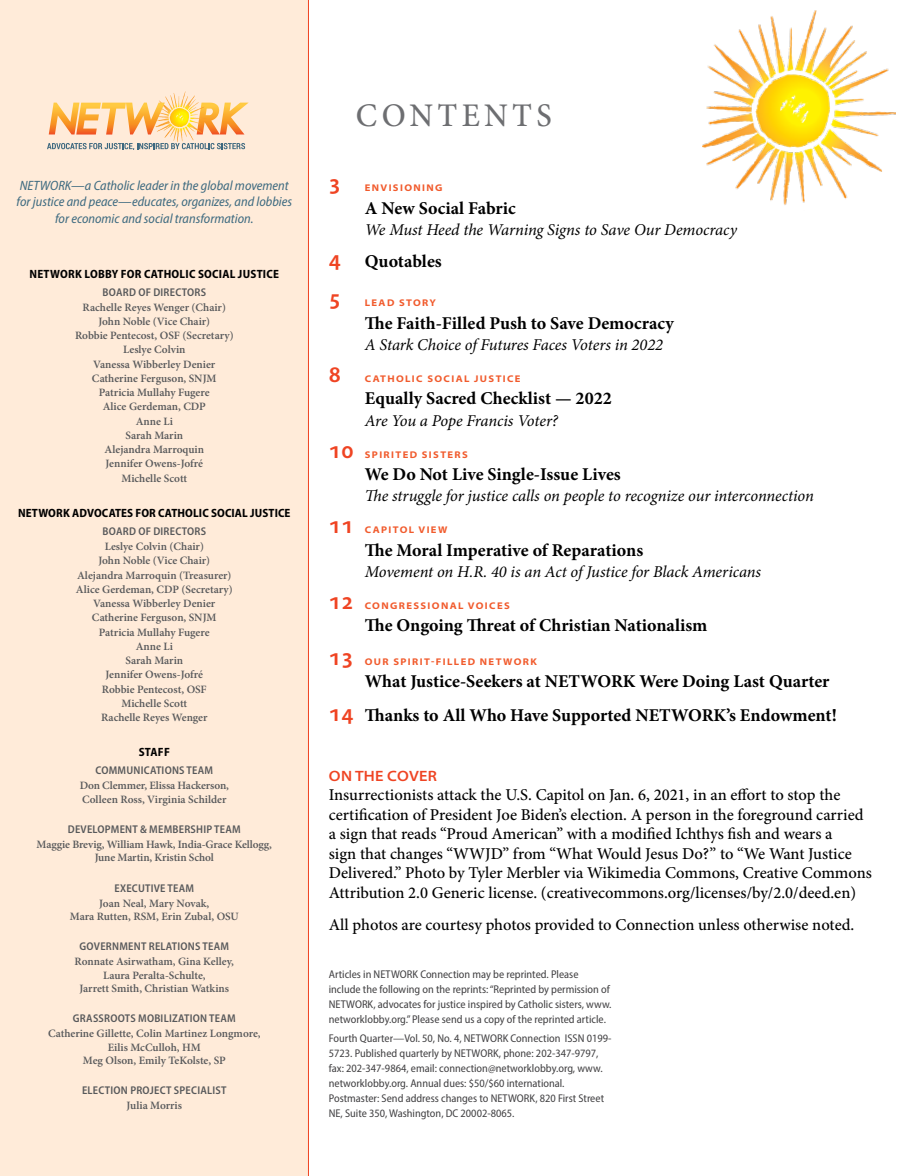
<style>
.page{position:relative;width:906px;height:1176px;background:#fff}
.page>*{position:absolute;margin:0;border:0;box-sizing:border-box;transform-origin:0 0}
.t1{font:500 33px "Minion Pro";letter-spacing:.13em;color:#6d6e71}
.t2{font:600 semi-condensed 24px "Myriad Pro";letter-spacing:.02em;color:#ef4423}
.t3{font:700 18px/33.3px "Minion Pro";color:#000}
.t4{font:500 16.5px/19.5px "Minion Pro";color:#000}
.t5{font:italic 16.5px "Minion Pro";letter-spacing:-.01em;color:#000}
.t6{font:600 semi-expanded 15px "Myriad Pro";letter-spacing:.02em;color:#ef4423}
.t7{font:italic semi-condensed 13.5px/16.2px "Myriad Pro";color:#3d6a80;text-align:center}
.t8{font:700 semi-condensed 12px "Myriad Pro";letter-spacing:.01em;color:#000}
.t9{font:600 11.25px/14.2px "Minion Pro";color:#58595b;text-align:center}
.t10{font:semi-condensed 11.25px/15px "Myriad Pro";color:#414042}
.t11{font:600 semi-condensed 11.25px "Myriad Pro";letter-spacing:.02em;color:#58595b}
.t12{font:700 semi-expanded 9.75px "Myriad Pro";letter-spacing:.14em;color:#f15b2d}
.s1{font-family:"Myriad Pro";font-weight:600;font-stretch:semi-condensed;font-size:24px;color:#ef4423}
</style>
<div class="page">
<img style="left:702px;top:10px;width:193px;height:195px">
<div style="left:0;top:0;width:308px;height:1175px;background:#ffebd9"></div>
<svg style="left:47px;top:91px;width:201px;height:58px"></svg>
<hr style="left:308px;top:0;width:1px;height:1175px;background:#ef4423">
<p class="t7" style="left:17px;top:177px;width:277px">NETWORK—a Catholic leader in the global movement for justice and peace—educates, organizes, and lobbies for economic and social transformation.</p>
<p class="t8" style="left:30px;top:266px;width:251px">NETWORK LOBBY FOR CATHOLIC SOCIAL JUSTICE</p>
<p class="t11" style="left:102px;top:285px;width:105px">BOARD OF DIRECTORS</p>
<p class="t9" style="left:75px;top:299px;width:160px">Rachelle Reyes Wenger (Chair)<br>John Noble (Vice Chair)<br>Robbie Pentecost, OSF (Secretary)<br>Leslye Colvin<br>Vanessa Wibberley Denier<br>Catherine Ferguson, SNJM<br>Patricia Mullahy Fugere<br>Alice Gerdeman, CDP<br>Anne Li<br>Sarah Marin<br>Alejandra Marroquin<br>Jennifer Owens-Jofré<br>Michelle Scott</p>
<p class="t8" style="left:18px;top:505px;width:274px">NETWORK ADVOCATES FOR CATHOLIC SOCIAL JUSTICE</p>
<p class="t11" style="left:102px;top:524px;width:105px">BOARD OF DIRECTORS</p>
<p class="t9" style="left:76px;top:539px;width:158px">Leslye Colvin (Chair)<br>John Noble (Vice Chair)<br>Alejandra Marroquin (Treasurer)<br>Alice Gerdeman, CDP (Secretary)<br>Vanessa Wibberley Denier<br>Catherine Ferguson, SNJM<br>Patricia Mullahy Fugere<br>Anne Li<br>Sarah Marin<br>Jennifer Owens-Jofré<br>Robbie Pentecost, OSF<br>Michelle Scott<br>Rachelle Reyes Wenger</p>
<p class="t8" style="left:139px;top:744px;width:33px">STAFF</p>
<p class="t11" style="left:95px;top:763px;width:119px">COMMUNICATIONS TEAM</p>
<p class="t9" style="left:80px;top:778px;width:151px;line-height:13.5px;text-align:left">Don Clemmer, Elissa Hackerson,<br>Colleen Ross, Virginia Schilder</p>
<p class="t11" style="left:68px;top:821px;width:174px">DEVELOPMENT &amp; MEMBERSHIP TEAM</p>
<p class="t9" style="left:37px;top:837px;width:237px;line-height:13.5px">Maggie Brevig, William Hawk, India-Grace Kellogg,<br>June Martin, Kristin Schol</p>
<p class="t11" style="left:114px;top:880px;width:81px">EXECUTIVE TEAM</p>
<p class="t9" style="left:70px;top:895px;width:170px;line-height:13.5px">Joan Neal, Mary Novak,<br>Mara Rutten, RSM, Erin Zubal, OSU</p>
<p class="t11" style="left:80px;top:938px;width:151px">GOVERNMENT RELATIONS TEAM</p>
<p class="t9" style="left:75px;top:954px;width:161px;line-height:13.5px">Ronnate Asirwatham, Gina Kelley,<br>Laura Peralta-Schulte,<br>Jarrett Smith, Christian Watkins</p>
<p class="t11" style="left:73px;top:1010px;width:164px">GRASSROOTS MOBILIZATION TEAM</p>
<p class="t9" style="left:48px;top:1026px;width:214px;line-height:13.5px">Catherine Gillette, Colin Martinez Longmore,<br>Eilis McCulloh, HM<br>Meg Olson, Emily TeKolste, SP</p>
<p class="t11" style="left:82px;top:1082px;width:146px">ELECTION PROJECT SPECIALIST</p>
<p class="t9" style="left:126px;top:1097px;width:57px">Julia Morris</p>
<h1 class="t1" style="left:356px;top:93px;width:197px">CONTENTS</h1>
<h2 class="t2" style="left:328px;top:168px;width:14px">3</h2>
<p class="t12" style="left:364px;top:181px;width:79px">ENVISIONING</p>
<h3 class="t3" style="left:364px;top:191px;width:152px">A New Social Fabric</h3>
<h3 class="t5" style="left:364px;top:218px;width:373px">We Must Heed the Warning Signs to Save Our Democracy</h3>
<h3 class="t3" style="left:328px;top:244px;width:114px"><span class="s1">4</span> Quotables</h3>
<h2 class="t2" style="left:328px;top:283px;width:14px">5</h2>
<p class="t12" style="left:364px;top:296px;width:73px">LEAD STORY</p>
<h3 class="t3" style="left:364px;top:306px;width:310px">The Faith-Filled Push to Save Democracy</h3>
<h3 class="t5" style="left:364px;top:333px;width:299px">A Stark Choice of Futures Faces Voters in 2022</h3>
<h2 class="t2" style="left:328px;top:358px;width:14px">8</h2>
<p class="t12" style="left:364px;top:372px;width:157px">CATHOLIC SOCIAL JUSTICE</p>
<h3 class="t3" style="left:364px;top:381px;width:248px">Equally Sacred Checklist — 2022</h3>
<h3 class="t5" style="left:364px;top:409px;width:194px">Are You a Pope Francis Voter?</h3>
<h2 class="t2" style="left:328px;top:434px;width:26px">10</h2>
<p class="t12" style="left:364px;top:447px;width:104px">SPIRITED SISTERS</p>
<h3 class="t3" style="left:364px;top:457px;width:257px">We Do Not Live Single-Issue Lives</h3>
<h3 class="t5" style="left:364px;top:484px;width:450px">The struggle for justice calls on people to recognize our interconnection</h3>
<h2 class="t2" style="left:328px;top:510px;width:26px">11</h2>
<p class="t12" style="left:364px;top:523px;width:84px">CAPITOL VIEW</p>
<h3 class="t3" style="left:364px;top:533px;width:280px">The Moral Imperative of Reparations</h3>
<h3 class="t5" style="left:364px;top:560px;width:397px">Movement on H.R. 40 is an Act of Justice for Black Americans</h3>
<h2 class="t2" style="left:328px;top:585px;width:26px">12</h2>
<p class="t12" style="left:364px;top:599px;width:146px">CONGRESSIONAL VOICES</p>
<h3 class="t3" style="left:364px;top:608px;width:344px">The Ongoing Threat of Christian Nationalism</h3>
<h2 class="t2" style="left:328px;top:641px;width:26px">13</h2>
<p class="t12" style="left:364px;top:654px;width:173px">OUR SPIRIT-FILLED NETWORK</p>
<h3 class="t3" style="left:328px;top:664px;width:509px;text-indent:36px">What Justice-Seekers at NETWORK Were Doing Last Quarter<br><span class="s1">14</span> Thanks to All Who Have Supported NETWORK’s Endowment!</h3>
<h3 class="t6" style="left:329px;top:766px;width:110px">ON THE COVER</h3>
<p class="t4" style="left:328px;top:785px;width:544px">Insurrectionists attack the U.S. Capitol on Jan. 6, 2021, in an effort to stop the certification of President Joe Biden’s election. A person in the foreground carried a sign that reads “Proud American” with a modified Ichthys fish and wears a<br>sign that changes “WWJD” from “What Would Jesus Do?” to “We Want Justice Delivered.” Photo by Tyler Merbler via Wikimedia Commons, Creative Commons Attribution 2.0 Generic license. (creativecommons.org/licenses/by/2.0/deed.en)</p>
<h3 class="t4" style="left:328px;top:914px;width:527px">All photos are courtesy photos provided to Connection unless otherwise noted.</h3>
<p class="t10" style="left:328px;top:965px;width:284px">Articles in NETWORK Connection may be reprinted. Please include the following on the reprints: “Reprinted by permission of NETWORK, advocates for justice inspired by Catholic sisters, www. networklobby.org.” Please send us a copy of the reprinted article.</p>
<p class="t10" style="left:328px;top:1030px;width:284px">Fourth Quarter—Vol. 50, No. 4, NETWORK Connection ISSN 0199- 5723. Published quarterly by NETWORK, phone: 202-347-9797, fax: 202-347-9864, email: connection@networklobby.org, www. networklobby.org. Annual dues: $50/$60 international.<br>Postmaster: Send address changes to NETWORK, 820 First Street NE, Suite 350, Washington, DC 20002-8065.</p>
</div>
